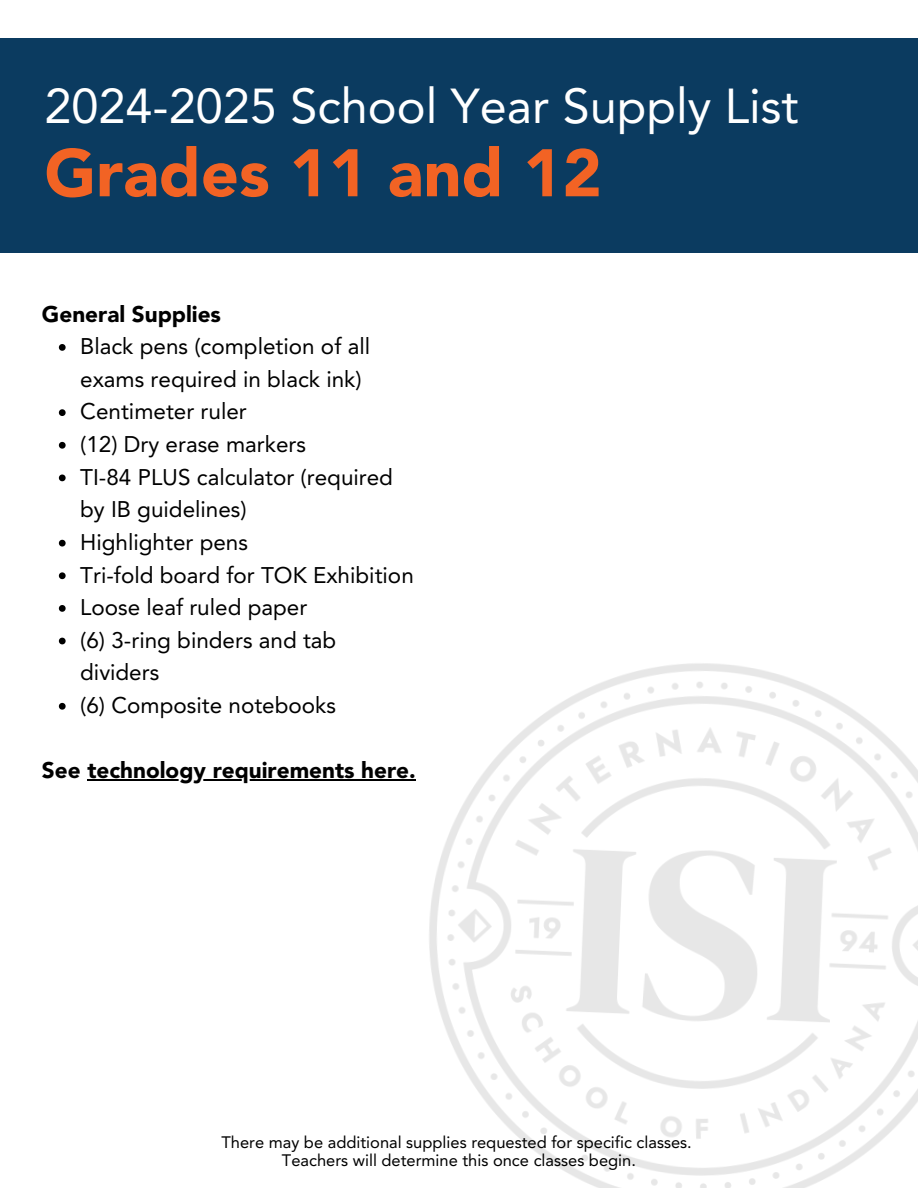
<style>
.page{position:relative;width:918px;height:1188px;background:#fff}
.page>*{position:absolute;margin:0;border:0;box-sizing:border-box;transform-origin:0 0}
.t1{font:900 66.45px "Avenir";color:#f26324}
.t2{font:48.6px "Avenir";color:#fff}
.t3{font:22.5px/32.7px "Avenir";color:#000}
.t4{font:900 22.5px "Avenir";color:#000}
.t5{font:16.5px "Avenir";color:#000}
</style>
<div class="page">
<div style="left:0;top:38px;width:918px;height:214px;background:#0b3b60"></div>
<img style="left:429px;top:663px;width:489px;height:525px">
<svg style="left:59px;top:344px;width:7px;height:7px"></svg>
<svg style="left:59px;top:409px;width:7px;height:7px"></svg>
<svg style="left:59px;top:442px;width:7px;height:7px"></svg>
<svg style="left:59px;top:475px;width:7px;height:6px"></svg>
<svg style="left:59px;top:540px;width:7px;height:7px"></svg>
<svg style="left:59px;top:572px;width:7px;height:7px"></svg>
<svg style="left:59px;top:605px;width:7px;height:7px"></svg>
<svg style="left:59px;top:638px;width:7px;height:6px"></svg>
<svg style="left:59px;top:703px;width:7px;height:7px"></svg>
<hr style="left:87px;top:779px;width:322px;height:2px;background:#000">
<svg style="left:409px;top:779px;width:7px;height:2px"></svg>
<p class="t2" style="left:44px;top:77px;width:756px">2024-2025 School Year Supply List</p>
<h2 class="t1" style="left:44px;top:133px;width:559px">Grades 11 and 12</h2>
<h1 class="t4" style="left:42px;top:300px;width:181px">General Supplies</h1>
<h3 class="t3" style="left:80px;top:330px;width:291px">Black pens (completion of all exams required in black ink)</h3>
<p class="t3" style="left:80px;top:395px;width:168px">Centimeter ruler</p>
<p class="t3" style="left:80px;top:428px;width:227px">(12) Dry erase markers</p>
<p class="t3" style="left:80px;top:461px;width:314px">TI-84 PLUS calculator (required by IB guidelines)</p>
<p class="t3" style="left:80px;top:526px;width:169px">Highlighter pens</p>
<p class="t3" style="left:80px;top:558px;width:335px">Tri-fold board for TOK Exhibition</p>
<p class="t3" style="left:80px;top:591px;width:229px">Loose leaf ruled paper</p>
<p class="t3" style="left:80px;top:624px;width:258px">(6) 3-ring binders and tab dividers</p>
<p class="t3" style="left:80px;top:689px;width:257px">(6) Composite notebooks</p>
<p class="t4" style="left:42px;top:757px;width:375px">See technology requirements here.</p>
<p class="t5" style="left:222px;top:1132px;width:472px">There may be additional supplies requested for specific classes.</p>
<p class="t5" style="left:282px;top:1150px;width:356px">Teachers will determine this once classes begin.</p>
</div>
